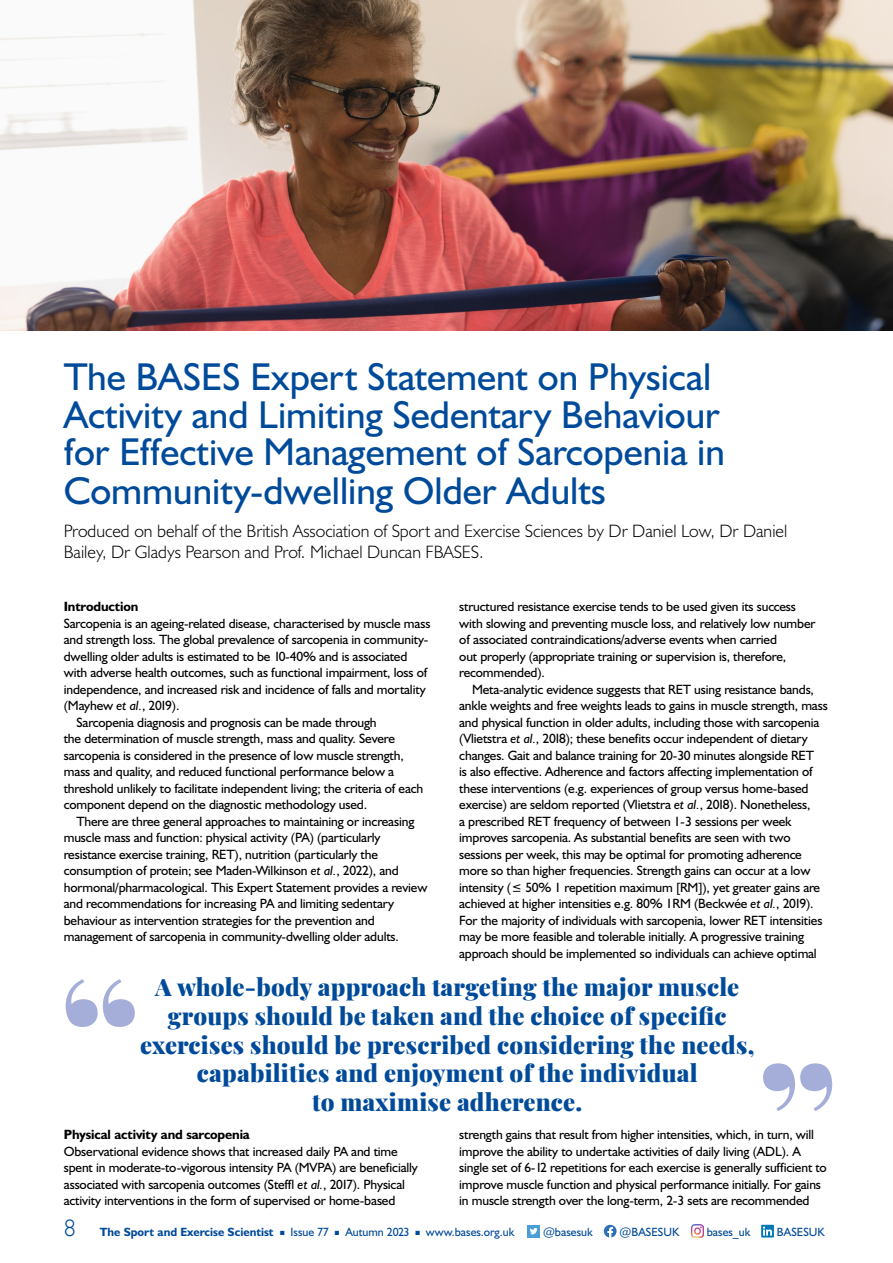
<style>
.page{position:relative;width:893px;height:1263px;background:#fff}
.page>*{position:absolute;margin:0;border:0;box-sizing:border-box;transform-origin:0 0}
.t1{font:39px/38px "Humanist 521 BT";color:#004a9a}
.t2{font:900 24px/28.8px "Playfair Display";letter-spacing:.01em;color:#004a9a;text-align:center}
.t3{font:300 18px/21px "Humanist 521 BT";color:#000}
.t4{font:13.5px/16.5px "Humanist 521 BT";letter-spacing:-.01em;color:#000}
.t5{font:700 13.5px "Humanist 521 BT";letter-spacing:-.01em;color:#000}
.t6{font:12px "Humanist 521 BT";color:#004a9a}
.s1{font-style:italic}
.s2{font-weight:300;font-size:24px}
.s3{font-weight:700}
</style>
<div class="page">
<div style="left:527px;top:1225px;width:13px;height:12px;background:#4a9dd6"></div>
<svg style="left:530px;top:1228px;width:8px;height:6px"></svg>
<svg style="left:604px;top:1225px;width:13px;height:12px"></svg>
<svg style="left:691px;top:1225px;width:13px;height:12px"></svg>
<svg style="left:761px;top:1225px;width:13px;height:12px"></svg>
<svg style="left:763px;top:1226px;width:9px;height:9px"></svg>
<svg style="left:66px;top:979px;width:69px;height:48px"></svg>
<svg style="left:763px;top:1063px;width:69px;height:48px"></svg>
<img style="left:0;top:0;width:893px;height:330px">
<h1 class="t1" style="left:64px;top:358px;width:662px">The BASES Expert Statement on Physical Activity and Limiting Sedentary Behaviour for Effective Management of Sarcopenia in Community-dwelling Older Adults</h1>
<h3 class="t3" style="left:64px;top:521px;width:725px">Produced on behalf of the British Association of Sport and Exercise Sciences by Dr Daniel Low, Dr Daniel<br>Bailey, Dr Gladys Pearson and Prof. Michael Duncan FBASES.</h3>
<p class="t5" style="left:64px;top:598px;width:76px">Introduction</p>
<p class="t4" style="left:64px;top:615px;width:368px">Sarcopenia is an ageing-related disease, characterised by muscle mass</p>
<p class="t4" style="left:64px;top:631px;width:366px">and strength loss. The global prevalence of sarcopenia in community-</p>
<p class="t4" style="left:64px;top:648px;width:345px">dwelling older adults is estimated to be 10<span class="s1">-</span>40% and is associated</p>
<p class="t4" style="left:64px;top:664px;width:365px">with adverse health outcomes, such as functional impairment, loss of</p>
<p class="t4" style="left:64px;top:681px;width:364px">independence, and increased risk and incidence of falls and mortality</p>
<p class="t4" style="left:64px;top:697px;width:117px">(Mayhew <span class="s1">et al.</span>, 2019).</p>
<p class="t4" style="left:77px;top:714px;width:302px">Sarcopenia diagnosis and prognosis can be made through</p>
<p class="t4" style="left:64px;top:730px;width:333px">the determination of muscle strength, mass and quality. Severe</p>
<p class="t4" style="left:64px;top:747px;width:342px">sarcopenia is considered in the presence of low muscle strength,</p>
<p class="t4" style="left:64px;top:763px;width:332px">mass and quality, and reduced functional performance below a</p>
<p class="t4" style="left:64px;top:780px;width:361px">threshold unlikely to facilitate independent living; the criteria of each</p>
<p class="t4" style="left:64px;top:796px;width:305px">component depend on the diagnostic methodology used.</p>
<p class="t4" style="left:77px;top:813px;width:339px">There are three general approaches to maintaining or increasing</p>
<p class="t4" style="left:64px;top:829px;width:318px">muscle mass and function: physical activity (PA) (particularly</p>
<p class="t4" style="left:64px;top:846px;width:316px">resistance exercise training, RET), nutrition (particularly the</p>
<p class="t4" style="left:64px;top:862px;width:336px">consumption of protein; see Maden-Wilkinson <span class="s1">et al.</span>, 2022), and</p>
<p class="t4" style="left:64px;top:879px;width:365px">hormonal/pharmacological. This Expert Statement provides a review</p>
<p class="t4" style="left:64px;top:895px;width:332px">and recommendations for increasing PA and limiting sedentary</p>
<p class="t4" style="left:64px;top:912px;width:312px">behaviour as intervention strategies for the prevention and</p>
<p class="t4" style="left:64px;top:928px;width:337px">management of sarcopenia in community-dwelling older adults.</p>
<p class="t4" style="left:459px;top:598px;width:358px">structured resistance exercise tends to be used given its success with slowing and preventing muscle loss, and relatively low number of associated contraindications/adverse events when carried<br>out properly (appropriate training or supervision is, therefore, recommended).</p>
<p class="t4" style="left:459px;top:681px;width:370px;text-indent:13px">Meta-analytic evidence suggests that RET using resistance bands, ankle weights and free weights leads to gains in muscle strength, mass and physical function in older adults, including those with sarcopenia (Vlietstra <span class="s1">et al.</span>, 2018); these benefits occur independent of dietary changes. Gait and balance training for 20-30 minutes alongside RET<br>is also effective. Adherence and factors affecting implementation of these interventions (e.g. experiences of group versus home-based exercise) are seldom reported (Vlietstra <span class="s1">et al.</span>, 2018). Nonetheless,<br>a prescribed RET frequency of between 1<span class="s1">-</span>3 sessions per week improves sarcopenia. As substantial benefits are seen with two sessions per week, this may be optimal for promoting adherence more so than higher frequencies. Strength gains can occur at a low intensity (≤ 50% 1 repetition maximum [RM]), yet greater gains are achieved at higher intensities e.g. 80% 1RM (Beckwée <span class="s1">et al.</span>, 2019).<br>For the majority of individuals with sarcopenia, lower RET intensities may be more feasible and tolerable initially. A progressive training approach should be implemented so individuals can achieve optimal</p>
<h2 class="t2" style="left:140px;top:970px;width:616px">A whole-body approach targeting the major muscle groups should be taken and the choice of specific exercises should be prescribed considering the needs, capabilities and enjoyment of the individual<br>to maximise adherence.</h2>
<p class="t5" style="left:64px;top:1126px;width:188px">Physical activity and sarcopenia</p>
<p class="t4" style="left:64px;top:1143px;width:356px">Observational evidence shows that increased daily PA and time spent in moderate-to-vigorous intensity PA (MVPA) are beneficially associated with sarcopenia outcomes (Steffl <span class="s1">et al.</span>, 2017). Physical activity interventions in the form of supervised or home-based</p>
<p class="t4" style="left:459px;top:1126px;width:369px">strength gains that result from higher intensities, which, in turn, will improve the ability to undertake activities of daily living (ADL). A single set of 6<span class="s1">-</span>12 repetitions for each exercise is generally sufficient to improve muscle function and physical performance initially. For gains in muscle strength over the long-term, 2<span class="s1">-</span>3 sets are recommended</p>
<p class="t6" style="left:64px;top:1224px;width:452px"><span class="s2">8</span> <span class="s3">The Sport and Exercise Scientist</span> ■ Issue 77 ■ Autumn 2023 ■ www.bases.org.uk</p>
<p class="t6" style="left:543px;top:1224px;width:51px">@basesuk</p>
<p class="t6" style="left:620px;top:1224px;width:61px">@BASESUK</p>
<p class="t6" style="left:707px;top:1224px;width:45px">bases_uk</p>
<p class="t6" style="left:777px;top:1224px;width:49px">BASESUK</p>
</div>
